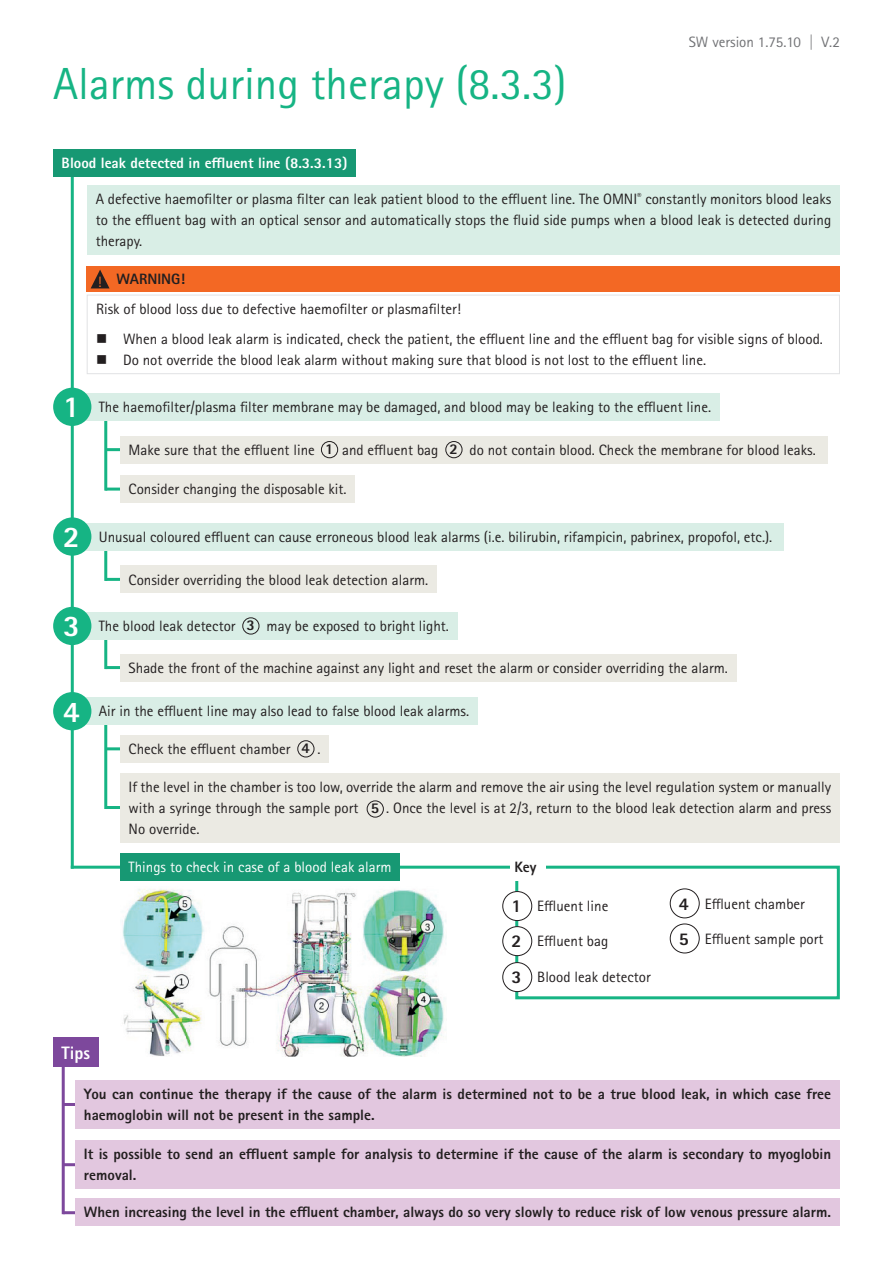
<style>
.page{position:relative;width:893px;height:1263px;background:#fff}
.page>*{position:absolute;margin:0;border:0;box-sizing:border-box;transform-origin:0 0}
.t1{font:45px "Rotis Sans Serif Pro";color:#16b484}
.t2{font:800 30px "Rotis Sans Serif Pro";color:#fff}
.t3{font:800 18px/35.5px "Rotis Sans Serif Pro";color:#231f20;text-align:justify}
.t4{font:800 18px "Rotis Sans Serif Pro";color:#fff}
.t5{font:15px/21px "Rotis Sans Serif Pro";color:#231f20}
.t6{font:800 15px/21px "Rotis Sans Serif Pro";color:#231f20}
.t7{font:800 15px "Rotis Sans Serif Pro";color:#fff}
.t8{font:15px "Rotis Sans Serif Pro";color:#fff}
.t9{font:15px "Rotis Sans Serif Pro";color:#717275}
.t10{font:15px "Rotis Sans Serif Pro";color:#f36824}
.s1{font-weight:800}
</style>
<div class="page">
<hr style="left:71px;top:152px;width:3px;height:717px;background:#16b484">
<hr style="left:104px;top:630px;width:3px;height:39px;background:#16b484">
<hr style="left:104px;top:542px;width:3px;height:39px;background:#16b484">
<hr style="left:104px;top:711px;width:3px;height:98px;background:#16b484">
<hr style="left:104px;top:412px;width:3px;height:79px;background:#16b484">
<hr style="left:105px;top:666px;width:28px;height:3px;background:#16b484">
<hr style="left:105px;top:578px;width:28px;height:3px;background:#16b484">
<hr style="left:105px;top:747px;width:28px;height:3px;background:#16b484">
<hr style="left:105px;top:806px;width:28px;height:3px;background:#16b484">
<hr style="left:105px;top:448px;width:28px;height:3px;background:#16b484">
<hr style="left:105px;top:488px;width:28px;height:3px;background:#16b484">
<div style="left:82px;top:393px;width:638px;height:27px;background:#d9eee6"></div>
<div style="left:82px;top:523px;width:702px;height:27px;background:#d9eee6"></div>
<div style="left:120px;top:654px;width:616px;height:27px;background:#ebeae3"></div>
<div style="left:120px;top:566px;width:317px;height:27px;background:#ebeae3"></div>
<div style="left:515px;top:866px;width:325px;height:133px;border:3px solid #16b484"></div>
<div style="left:87px;top:185px;width:753px;height:69px;background:#d9eee6"></div>
<div style="left:120px;top:475px;width:235px;height:28px;background:#ebeae3"></div>
<div style="left:82px;top:612px;width:375px;height:28px;background:#d9eee6"></div>
<div style="left:242px;top:617px;width:17px;height:17px;border:1px solid #231f20;border-radius:50%"></div>
<div style="left:82px;top:697px;width:396px;height:28px;background:#d9eee6"></div>
<div style="left:53px;top:149px;width:303px;height:27px;background:#179873"></div>
<div style="left:53px;top:388px;width:38px;height:38px;background:#16b484;border-radius:50%"></div>
<div style="left:53px;top:517px;width:38px;height:39px;background:#16b484;border-radius:50%"></div>
<div style="left:53px;top:607px;width:38px;height:38px;background:#16b484;border-radius:50%"></div>
<div style="left:53px;top:692px;width:38px;height:38px;background:#16b484;border-radius:50%"></div>
<hr style="left:71px;top:866px;width:462px;height:3px;background:#16b484">
<img style="left:122px;top:889px;width:324px;height:168px">
<div style="left:87px;top:295px;width:753px;height:79px;border:1px solid #e1e2e4"></div>
<div style="left:87px;top:266px;width:753px;height:26px;background:#f36824"></div>
<svg style="left:91px;top:270px;width:19px;height:18px"></svg>
<div style="left:503px;top:891px;width:29px;height:29px;background:#fff;border-radius:50%"></div>
<div style="left:502px;top:891px;width:30px;height:30px;border:1px solid #231f20;border-radius:50%"></div>
<div style="left:503px;top:927px;width:29px;height:29px;background:#fff;border-radius:50%"></div>
<div style="left:502px;top:926px;width:30px;height:30px;border:1px solid #231f20;border-radius:50%"></div>
<div style="left:503px;top:962px;width:29px;height:29px;background:#fff;border-radius:50%"></div>
<div style="left:502px;top:962px;width:30px;height:30px;border:1px solid #231f20;border-radius:50%"></div>
<div style="left:670px;top:888px;width:30px;height:30px;border:1px solid #231f20;border-radius:50%"></div>
<div style="left:670px;top:923px;width:30px;height:30px;border:1px solid #231f20;border-radius:50%"></div>
<div style="left:510px;top:862px;width:36px;height:19px;background:#fff"></div>
<div style="left:120px;top:853px;width:280px;height:28px;background:#179873"></div>
<div style="left:120px;top:436px;width:708px;height:27px;background:#ebeae3"></div>
<div style="left:321px;top:441px;width:17px;height:17px;border:1px solid #231f20;border-radius:50%"></div>
<div style="left:445px;top:441px;width:17px;height:17px;border:1px solid #231f20;border-radius:50%"></div>
<div style="left:120px;top:735px;width:209px;height:27px;background:#ebeae3"></div>
<div style="left:297px;top:740px;width:17px;height:17px;border:1px solid #231f20;border-radius:50%"></div>
<div style="left:120px;top:773px;width:720px;height:69px;background:#ebeae3"></div>
<div style="left:367px;top:800px;width:17px;height:17px;border:1px solid #231f20;border-radius:50%"></div>
<hr style="left:62px;top:1058px;width:3px;height:156px;background:#7d489c">
<hr style="left:63px;top:1163px;width:48px;height:3px;background:#7d489c">
<hr style="left:63px;top:1103px;width:48px;height:3px;background:#7d489c">
<hr style="left:63px;top:1211px;width:48px;height:3px;background:#7d489c">
<div style="left:75px;top:1140px;width:765px;height:49px;background:#e2c7df"></div>
<div style="left:75px;top:1080px;width:765px;height:49px;background:#e2c7df"></div>
<div style="left:75px;top:1198px;width:765px;height:27px;background:#e2c7df"></div>
<div style="left:53px;top:1037px;width:46px;height:30px;background:#7d489c"></div>
<h1 class="t1" style="left:53px;top:57px;width:515px">Alarms during therapy (8.3.3)</h1>
<p class="t7" style="left:62px;top:153px;width:287px">Blood leak detected in effluent line (8.3.3.13)</p>
<p class="t9" style="left:689px;top:33px;width:153px">SW version 1.75.10 | V.2</p>
<p class="t5" style="left:96px;top:188px;width:737px;text-align:justify">A defective haemofilter or plasma filter can leak patient blood to the effluent line. The OMNI<sup>®</sup> constantly monitors blood leaks to the effluent bag with an optical sensor and automatically stops the fluid side pumps when a blood leak is detected during therapy.</p>
<p class="t10" style="left:97px;top:273px;width:6px">!</p>
<p class="t6" style="left:117px;top:269px;width:70px">WARNING!</p>
<p class="t5" style="left:123px;top:295px;width:701px;line-height:29.5px;text-indent:-27px">Risk of blood loss due to defective haemofilter or plasmafilter!<br>When a blood leak alarm is indicated, check the patient, the effluent line and the effluent bag for visible signs of blood.</p>
<p class="t5" style="left:123px;top:349px;width:585px">Do not override the blood leak alarm without making sure that blood is not lost to the effluent line.</p>
<h2 class="t2" style="left:63px;top:388px;width:18px">1</h2>
<p class="t5" style="left:99px;top:397px;width:614px">The haemofilter/plasma filter membrane may be damaged, and blood may be leaking to the effluent line.</p>
<p class="t5" style="left:129px;top:439px;width:689px">Make sure that the effluent line <span class="s1">1</span> and effluent bag <span class="s1">2</span> do not contain blood. Check the membrane for blood leaks.</p>
<p class="t5" style="left:129px;top:479px;width:219px">Consider changing the disposable kit.</p>
<h2 class="t2" style="left:63px;top:518px;width:18px">2</h2>
<p class="t5" style="left:99px;top:526px;width:675px">Unusual coloured effluent can cause erroneous blood leak alarms (i.e. bilirubin, rifampicin, pabrinex, propofol, etc.).</p>
<p class="t5" style="left:129px;top:569px;width:301px">Consider overriding the blood leak detection alarm.</p>
<h2 class="t2" style="left:63px;top:607px;width:18px">3</h2>
<p class="t5" style="left:99px;top:616px;width:352px">The blood leak detector <span class="s1">3</span> may be exposed to bright light.</p>
<p class="t5" style="left:129px;top:657px;width:601px">Shade the front of the machine against any light and reset the alarm or consider overriding the alarm.</p>
<h2 class="t2" style="left:63px;top:692px;width:18px">4</h2>
<p class="t5" style="left:99px;top:701px;width:372px">Air in the effluent line may also lead to false blood leak alarms.</p>
<p class="t5" style="left:129px;top:739px;width:193px">Check the effluent chamber <span class="s1">4</span> .</p>
<p class="t5" style="left:129px;top:776px;width:704px">If the level in the chamber is too low, override the alarm and remove the air using the level regulation system or manually with a syringe through the sample port</p>
<p class="t5" style="left:386px;top:797px;width:447px">. Once the level is at 2/3, return to the blood leak detection alarm and press</p>
<p class="t6" style="left:371px;top:797px;width:10px">5</p>
<p class="t5" style="left:129px;top:818px;width:72px">No override.</p>
<p class="t8" style="left:129px;top:858px;width:264px">Things to check in case of a blood leak alarm</p>
<p class="t6" style="left:515px;top:857px;width:23px">Key</p>
<p class="t3" style="left:511px;top:888px;width:12px">1<br>2<br>3</p>
<p class="t3" style="left:679px;top:886px;width:12px;line-height:35.1px">4<br>5</p>
<p class="t5" style="left:537px;top:896px;width:73px">Effluent line</p>
<p class="t5" style="left:537px;top:931px;width:73px">Effluent bag</p>
<p class="t5" style="left:537px;top:966px;width:115px">Blood leak detector</p>
<p class="t5" style="left:705px;top:893px;width:102px">Effluent chamber</p>
<p class="t5" style="left:705px;top:928px;width:120px">Effluent sample port</p>
<p class="t4" style="left:62px;top:1041px;width:30px">Tips</p>
<p class="t6" style="left:84px;top:1083px;width:749px">You can continue the therapy if the cause of the alarm is determined not to be a true blood leak, in which case free haemoglobin will not be present in the sample.</p>
<p class="t6" style="left:84px;top:1144px;width:749px">It is possible to send an effluent sample for analysis to determine if the cause of the alarm is secondary to myoglobin removal.</p>
<p class="t6" style="left:84px;top:1201px;width:749px">When increasing the level in the effluent chamber, always do so very slowly to reduce risk of low venous pressure alarm.</p>
<p class="t5" style="left:825px;top:1207px;width:16px">17</p>
</div>
